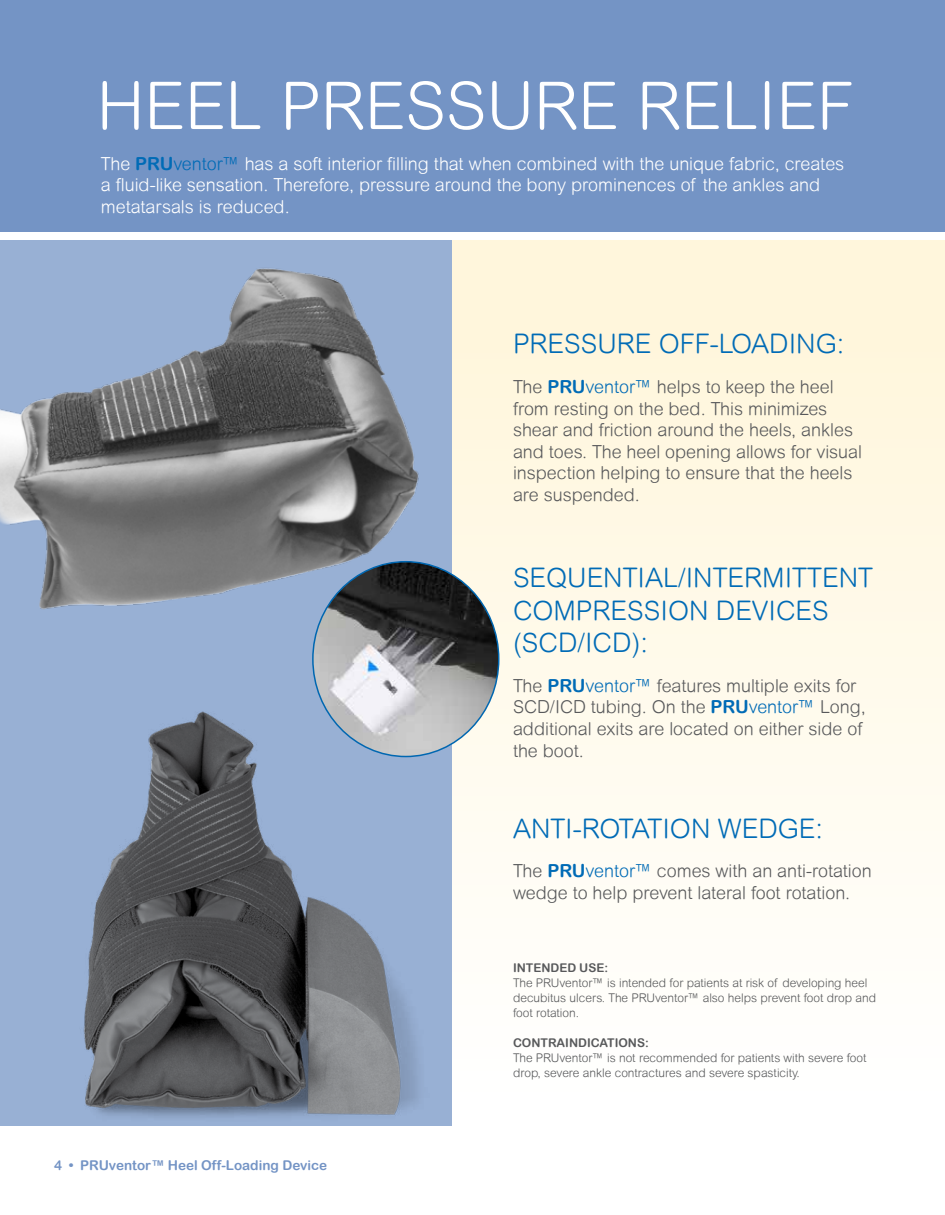
<style>
.page{position:relative;width:945px;height:1215px;background:#fff}
.page>*{position:absolute;margin:0;border:0;box-sizing:border-box;transform-origin:0 0}
.t1{font:300 66px "Arial Rounded MT";color:#fff}
.t2{font:300 27px/32.4px "Arial Rounded MT";color:#006bb6}
.t3{font:300 18px/21.6px "Arial Rounded MT";color:#58595b}
.t4{font:300 18px/21.6px "Arial Rounded MT";color:#fff}
.t5{font:13.5px "Arial Rounded MT Bold";color:#7494c5}
.t6{font:300 12px/15px "Arial Rounded MT";color:#58595b}
.t7{font:12px "Arial Rounded MT Bold";color:#58595b}
.s1{font-family:"Arial Rounded MT Bold";font-weight:400;color:#006bb6}
.s2{color:#006bb6}
</style>
<div class="page">
<div style="left:0;top:241px;width:452px;height:885px;background:#98b0d4"></div>
<div style="left:452px;top:241px;width:493px;height:974px;background:linear-gradient(to bottom,#fff5d9,#fff)"></div>
<hr style="left:944px;top:963px;width:1px;height:252px;background:#7494c5">
<img style="left:313px;top:562px;width:186px;height:195px">
<div style="left:0;top:0;width:945px;height:231px;background:#7494c5"></div>
<img style="left:0;top:268px;width:452px;height:385px">
<img style="left:83px;top:703px;width:369px;height:415px">
<h1 class="t1" style="left:97px;top:68px;width:758px">HEEL PRESSURE RELIEF</h1>
<p class="t4" style="left:101px;top:153px;width:745px">The <span class="s1">PRU</span><span class="s2">ventor™</span> has a soft interior filling that when combined with the unique fabric, creates a fluid-like sensation. Therefore, pressure around the bony prominences of the ankles and metatarsals is reduced.</p>
<h2 class="t2" style="left:513px;top:328px;width:333px">PRESSURE OFF-LOADING:</h2>
<p class="t3" style="left:513px;top:376px;width:351px">The <span class="s1">PRU</span><span class="s2">ventor™</span> helps to keep the heel from resting on the bed. This minimizes shear and friction around the heels, ankles and toes. The heel opening allows for visual inspection helping to ensure that the heels are suspended.</p>
<h2 class="t2" style="left:513px;top:562px;width:362px">SEQUENTIAL/INTERMITTENT<br>COMPRESSION DEVICES (SCD/ICD):</h2>
<p class="t3" style="left:513px;top:675px;width:354px">The <span class="s1">PRU</span><span class="s2">ventor™</span> features multiple exits for SCD/ICD tubing. On the <span class="s1">PRU</span><span class="s2">ventor™</span> Long, additional exits are located on either side of the boot.</p>
<h2 class="t2" style="left:513px;top:812px;width:312px">ANTI-ROTATION WEDGE:</h2>
<p class="t3" style="left:513px;top:860px;width:360px">The <span class="s1">PRU</span><span class="s2">ventor™</span> comes with an anti-rotation wedge to help prevent lateral foot rotation.</p>
<p class="t5" style="left:54px;top:1158px;width:275px">4 • PRUventor™ Heel Off-Loading Device</p>
<p class="t7" style="left:513px;top:960px;width:97px">INTENDED USE:</p>
<p class="t6" style="left:513px;top:975px;width:365px">The PRUventor™ is intended for patients at risk of developing heel decubitus ulcers. The PRUventor™ also helps prevent foot drop and foot rotation.</p>
<p class="t7" style="left:513px;top:1035px;width:137px">CONTRAINDICATIONS:</p>
<p class="t6" style="left:513px;top:1050px;width:355px">The PRUventor™ is not recommended for patients with severe foot drop, severe ankle contractures and severe spasticity.</p>
</div>
